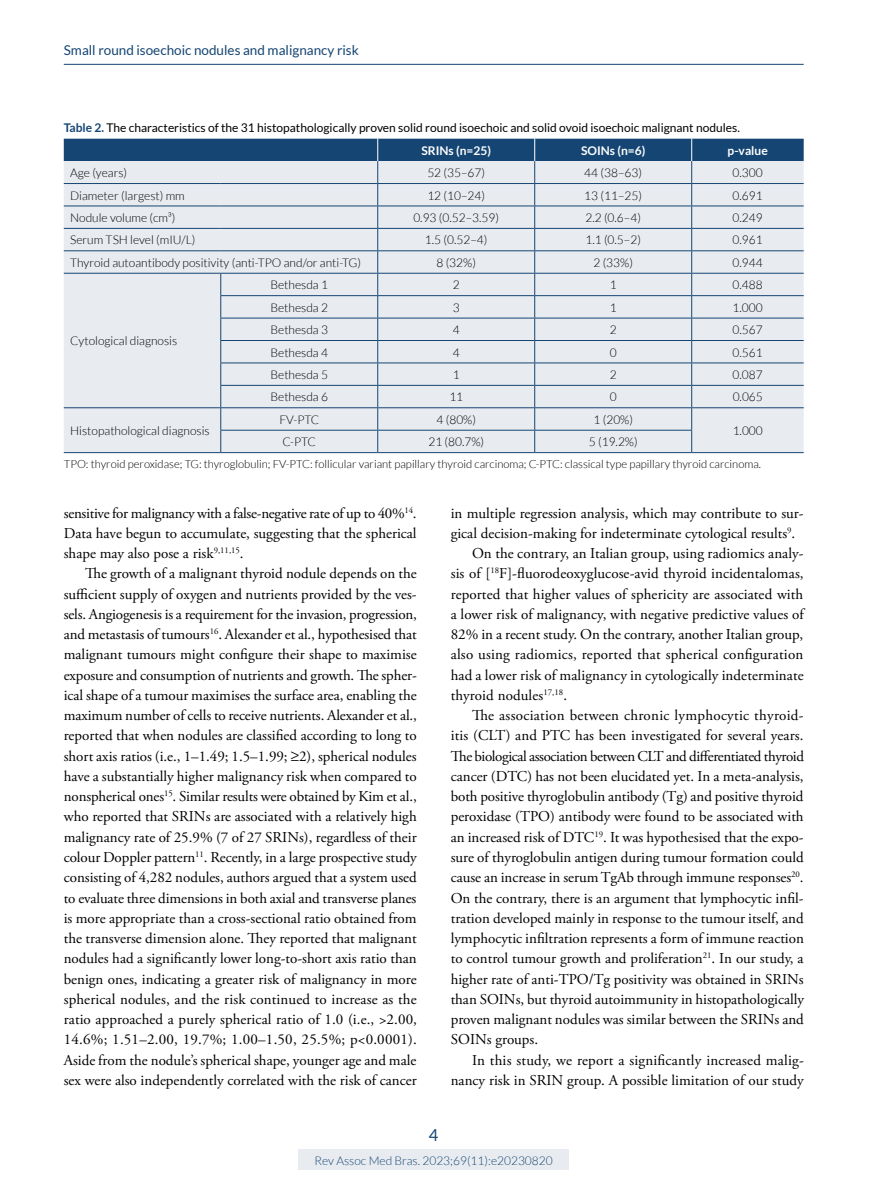
<style>
.page{position:relative;width:893px;height:1191px;background:#fff}
.page>*{position:absolute;margin:0;border:0;box-sizing:border-box;transform-origin:0 0}
.t1{font:16.5px "Lato";color:#154573}
.t2{font:15px/20.2px "Adobe Garamond Pro";color:#000;text-align:justify}
.t3{font:15px "Adobe Garamond Pro";letter-spacing:-.025em;color:#000}
.t4{font:15px "Adobe Garamond Pro";letter-spacing:.02em;color:#000}
.t5{font:13.5px "Lato";color:#154573}
.t6{font:300 12px "Lato";color:#000}
.t7{font:12px "Lato";color:#000}
.t8{font:300 12px "Lato";color:#154573}
.t9{font:700 12px "Lato";color:#fff}
.t10{font:300 11.25px "Lato";color:#000}
.s1{font-weight:700;color:#154573}
</style>
<div class="page">
<div style="left:299px;top:1149px;width:270px;height:21px;background:#e8ecf1"></div>
<hr style="left:64px;top:64px;width:740px;height:1px;background:#154573">
<hr style="left:64px;top:452px;width:157px;height:1px;background:#154573">
<hr style="left:692px;top:452px;width:112px;height:1px;background:#154573">
<svg style="left:64px;top:139px;width:740px;height:313px;background:#d1d9e3"></svg>
<hr style="left:221px;top:452px;width:157px;height:1px;background:#154573">
<hr style="left:378px;top:452px;width:157px;height:1px;background:#154573">
<hr style="left:535px;top:452px;width:157px;height:1px;background:#154573">
<p class="t5" style="left:64px;top:43px;width:297px">Small round isoechoic nodules and malignancy risk</p>
<p class="t7" style="left:64px;top:121px;width:678px"><span class="s1">Table 2.</span> The characteristics of the 31 histopathologically proven solid round isoechoic and solid ovoid isoechoic malignant nodules.</p>
<p class="t9" style="left:421px;top:143px;width:71px">SRINs (n=25)</p>
<p class="t9" style="left:581px;top:143px;width:66px">SOINs (n=6)</p>
<p class="t9" style="left:727px;top:143px;width:42px">p-value</p>
<p class="t6" style="left:70px;top:166px;width:59px">Age (years)</p>
<p class="t6" style="left:427px;top:166px;width:59px">52 (35–67)</p>
<p class="t6" style="left:584px;top:166px;width:59px">44 (38–63)</p>
<p class="t6" style="left:733px;top:166px;width:32px">0.300</p>
<p class="t6" style="left:70px;top:189px;width:116px">Diameter (largest) mm</p>
<p class="t6" style="left:427px;top:189px;width:59px">12 (10–24)</p>
<p class="t6" style="left:584px;top:189px;width:59px">13 (11–25)</p>
<p class="t6" style="left:733px;top:189px;width:32px">0.691</p>
<p class="t6" style="left:70px;top:211px;width:107px">Nodule volume (cm³)</p>
<p class="t6" style="left:413px;top:211px;width:87px">0.93 (0.52–3.59)</p>
<p class="t6" style="left:585px;top:211px;width:57px">2.2 (0.6–4)</p>
<p class="t6" style="left:733px;top:211px;width:32px">0.249</p>
<p class="t6" style="left:70px;top:234px;width:127px">Serum TSH level (mIU/L)</p>
<p class="t6" style="left:425px;top:234px;width:64px">1.5 (0.52–4)</p>
<p class="t6" style="left:585px;top:234px;width:57px">1.1 (0.5–2)</p>
<p class="t6" style="left:733px;top:234px;width:32px">0.961</p>
<p class="t6" style="left:70px;top:256px;width:292px">Thyroid autoantibody positivity (anti-TPO and/or anti-TG)</p>
<p class="t6" style="left:436px;top:256px;width:41px">8 (32%)</p>
<p class="t6" style="left:593px;top:256px;width:41px">2 (33%)</p>
<p class="t6" style="left:733px;top:256px;width:32px">0.944</p>
<p class="t6" style="left:70px;top:334px;width:109px">Cytological diagnosis</p>
<p class="t6" style="left:70px;top:424px;width:141px">Histopathological diagnosis</p>
<p class="t6" style="left:270px;top:278px;width:59px">Bethesda 1</p>
<p class="t6" style="left:453px;top:278px;width:8px">2</p>
<p class="t6" style="left:610px;top:278px;width:8px">1</p>
<p class="t6" style="left:733px;top:278px;width:32px">0.488</p>
<p class="t6" style="left:270px;top:301px;width:59px">Bethesda 2</p>
<p class="t6" style="left:453px;top:301px;width:8px">3</p>
<p class="t6" style="left:610px;top:301px;width:8px">1</p>
<p class="t6" style="left:733px;top:301px;width:32px">1.000</p>
<p class="t6" style="left:270px;top:323px;width:59px">Bethesda 3</p>
<p class="t6" style="left:453px;top:323px;width:8px">4</p>
<p class="t6" style="left:610px;top:323px;width:8px">2</p>
<p class="t6" style="left:733px;top:323px;width:32px">0.567</p>
<p class="t6" style="left:270px;top:346px;width:59px">Bethesda 4</p>
<p class="t6" style="left:453px;top:346px;width:8px">4</p>
<p class="t6" style="left:610px;top:346px;width:8px">0</p>
<p class="t6" style="left:733px;top:346px;width:32px">0.561</p>
<p class="t6" style="left:271px;top:368px;width:59px">Bethesda 5</p>
<p class="t6" style="left:453px;top:368px;width:8px">1</p>
<p class="t6" style="left:610px;top:368px;width:8px">2</p>
<p class="t6" style="left:733px;top:368px;width:32px">0.087</p>
<p class="t6" style="left:271px;top:391px;width:59px">Bethesda 6</p>
<p class="t6" style="left:449px;top:391px;width:15px">11</p>
<p class="t6" style="left:610px;top:391px;width:8px">0</p>
<p class="t6" style="left:733px;top:391px;width:32px">0.065</p>
<p class="t6" style="left:279px;top:413px;width:41px">FV-PTC</p>
<p class="t6" style="left:436px;top:413px;width:41px">4 (80%)</p>
<p class="t6" style="left:593px;top:413px;width:41px">1 (20%)</p>
<p class="t6" style="left:283px;top:435px;width:35px">C-PTC</p>
<p class="t6" style="left:428px;top:435px;width:57px">21 (80.7%)</p>
<p class="t6" style="left:589px;top:435px;width:50px">5 (19.2%)</p>
<p class="t6" style="left:733px;top:424px;width:32px">1.000</p>
<p class="t10" style="left:64px;top:458px;width:699px">TPO: thyroid peroxidase; TG: thyroglobulin; FV-PTC: follicular variant papillary thyroid carcinoma; C-PTC: classical type papillary thyroid carcinoma.</p>
<p class="t2" style="left:64px;top:503px;width:354px">sensitive for malignancy with a false-negative rate of up to 40%<sup>14</sup>.<br>Data have begun to accumulate, suggesting that the spherical shape may also pose a risk<sup>9,11,15</sup>.</p>
<p class="t2" style="left:64px;top:564px;width:355px;text-indent:21px">The growth of a malignant thyroid nodule depends on the sufficient supply of oxygen and nutrients provided by the ves&shy;sels. Angiogenesis is a requirement for the invasion, progression, and metastasis of tumours<sup>16</sup>. Alexander et al., hypothesised that malignant tumours might configure their shape to maximise exposure and consumption of nutrients and growth. The spher&shy;ical shape of a tumour maximises the surface area, enabling the maximum number of cells to receive nutrients. Alexander et al., reported that when nodules are classified according to long to short axis ratios (i.e., 1–1.49; 1.5–1.99; ≥2), spherical nodules have a substantially higher malignancy risk when compared to nonspherical ones<sup>15</sup>. Similar results were obtained by Kim et al., who reported that SRINs are associated with a relatively high malignancy rate of 25.9% (7 of 27 SRINs), regardless of their colour Doppler pattern<sup>11</sup>. Recently, in a large prospective study consisting of 4,282 nodules, authors argued that a system used to evaluate three dimensions in both axial and transverse planes is more appropriate than a cross-sectional ratio obtained from the transverse dimension alone. They reported that malignant nodules had a significantly lower long-to-short axis ratio than benign ones, indicating a greater risk of malignancy in more spherical nodules, and the risk continued to increase as the ratio approached a purely spherical ratio of 1.0 (i.e., &gt;2.00, 14.6%; 1.51–2.00, 19.7%; 1.00–1.50, 25.5%; p&lt;0.0001).<br>Aside from the nodule’s spherical shape, younger age and male sex were also independently correlated with the risk of cancer</p>
<p class="t2" style="left:451px;top:503px;width:354px">in multiple regression analysis, which may contribute to sur-</p>
<p class="t2" style="left:451px;top:523px;width:346px">gical decision-making for indeterminate cytological results<sup>9</sup>.</p>
<p class="t2" style="left:472px;top:544px;width:333px">On the contrary, an Italian group, using radiomics analy-</p>
<p class="t2" style="left:451px;top:564px;width:354px">sis of [<sup>18</sup>F]-fluorodeoxyglucose-avid thyroid incidentalomas,</p>
<p class="t2" style="left:451px;top:584px;width:354px">reported that higher values of sphericity are associated with</p>
<p class="t2" style="left:451px;top:604px;width:354px">a lower risk of malignancy, with negative predictive values of</p>
<p class="t2" style="left:451px;top:625px;width:354px">82% in a recent study. On the contrary, another Italian group,</p>
<p class="t2" style="left:451px;top:645px;width:354px">also using radiomics, reported that spherical configuration</p>
<p class="t2" style="left:451px;top:665px;width:354px">had a lower risk of malignancy in cytologically indeterminate</p>
<p class="t2" style="left:451px;top:685px;width:118px">thyroid nodules<sup>17,18</sup>.</p>
<p class="t4" style="left:472px;top:706px;width:333px">The association between chronic lymphocytic thyroid-</p>
<p class="t2" style="left:451px;top:726px;width:354px">itis (CLT) and PTC has been investigated for several years.</p>
<p class="t3" style="left:451px;top:747px;width:355px">The biological association between CLT and differentiated thyroid</p>
<p class="t2" style="left:451px;top:766px;width:354px">cancer (DTC) has not been elucidated yet. In a meta-analysis,</p>
<p class="t2" style="left:451px;top:787px;width:354px">both positive thyroglobulin antibody (Tg) and positive thyroid</p>
<p class="t2" style="left:451px;top:807px;width:354px">peroxidase (TPO) antibody were found to be associated with</p>
<p class="t2" style="left:451px;top:827px;width:354px">an increased risk of DTC<sup>19</sup>. It was hypothesised that the expo-</p>
<p class="t2" style="left:451px;top:847px;width:354px">sure of thyroglobulin antigen during tumour formation could</p>
<p class="t2" style="left:451px;top:868px;width:354px">cause an increase in serum TgAb through immune responses<sup>20</sup>.</p>
<p class="t2" style="left:451px;top:888px;width:354px">On the contrary, there is an argument that lymphocytic infil-</p>
<p class="t2" style="left:451px;top:908px;width:354px">tration developed mainly in response to the tumour itself, and</p>
<p class="t2" style="left:451px;top:928px;width:355px">lymphocytic infiltration represents a form of immune reaction</p>
<p class="t2" style="left:451px;top:949px;width:354px">to control tumour growth and proliferation<sup>21</sup>. In our study, a</p>
<p class="t2" style="left:451px;top:969px;width:354px">higher rate of anti-TPO/Tg positivity was obtained in SRINs</p>
<p class="t2" style="left:451px;top:989px;width:355px">than SOINs, but thyroid autoimmunity in histopathologically</p>
<p class="t2" style="left:451px;top:1009px;width:355px">proven malignant nodules was similar between the SRINs and</p>
<p class="t2" style="left:451px;top:1030px;width:89px">SOINs groups.</p>
<p class="t2" style="left:472px;top:1050px;width:333px">In this study, we report a significantly increased malig-</p>
<p class="t2" style="left:451px;top:1070px;width:354px">nancy risk in SRIN group. A possible limitation of our study</p>
<p class="t1" style="left:429px;top:1126px;width:11px">4</p>
<p class="t8" style="left:315px;top:1154px;width:240px">Rev Assoc Med Bras. 2023;69(11):e20230820</p>
</div>
